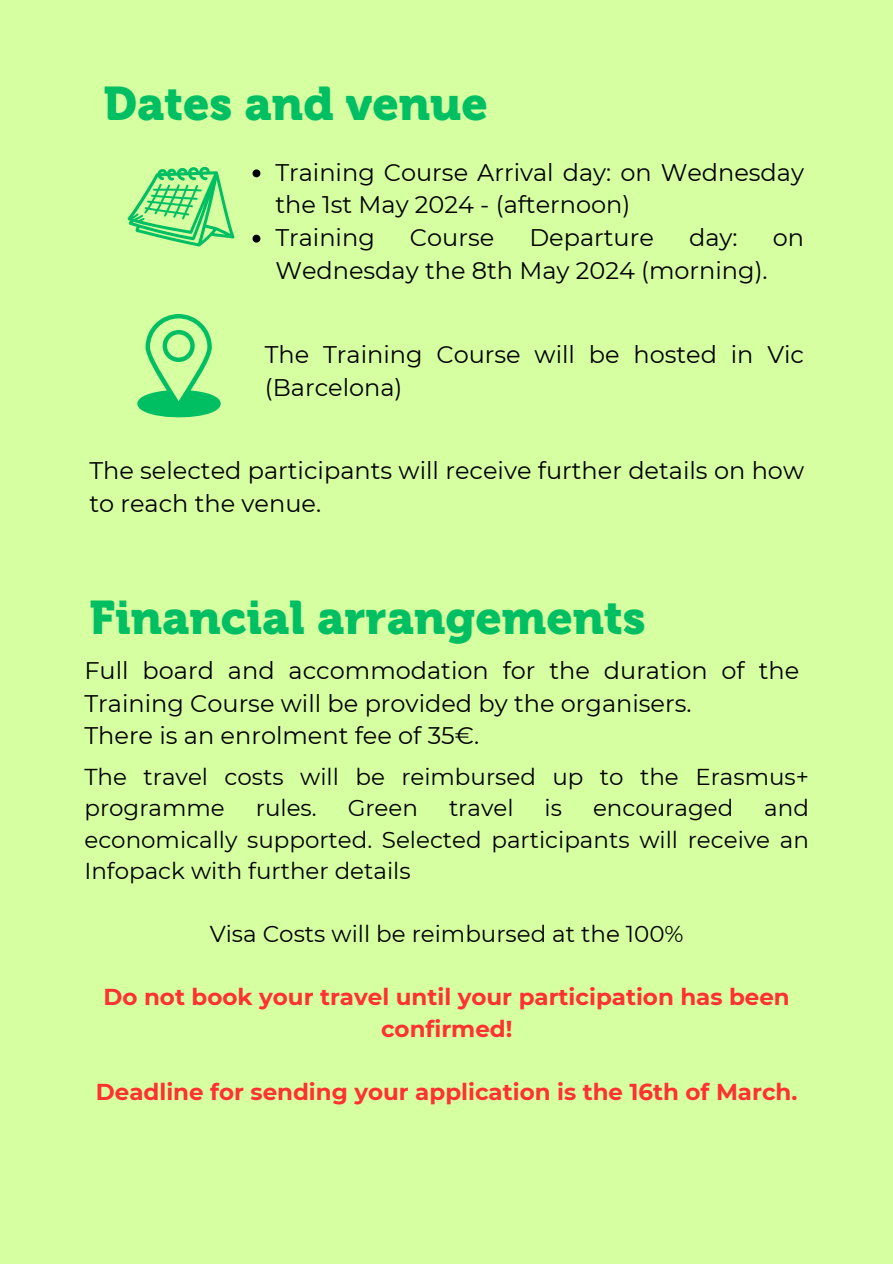
<style>
.page{position:relative;width:893px;height:1264px;background:#fff}
.page>*{position:absolute;margin:0;border:0;box-sizing:border-box;transform-origin:0 0}
.t1{font:46.8px "Museo 900";color:#00bf63}
.t2{font:24px/32.7px "Montserrat";color:#000}
.t3{font:22.95px/31.5px "Montserrat";color:#000}
.t4{font:700 22.95px/31.5px "Montserrat";color:#ff3131;text-align:center}
</style>
<div class="page">
<div style="left:0;top:0;width:892px;height:1263px;background:#d6ffa1"></div>
<svg style="left:127px;top:166px;width:107px;height:80px"></svg>
<svg style="left:137px;top:314px;width:83px;height:104px"></svg>
<svg style="left:252px;top:169px;width:8px;height:8px"></svg>
<svg style="left:252px;top:235px;width:8px;height:7px"></svg>
<p class="t1" style="left:104px;top:76px;width:386px">Dates and venue</p>
<h1 class="t2" style="left:275px;top:156px;width:530px">Training Course Arrival day: on Wednesday the 1st May 2024 - (afternoon)</h1>
<p class="t2" style="left:275px;top:221px;width:101px">Training</p>
<p class="t2" style="left:410px;top:221px;width:86px">Course</p>
<p class="t2" style="left:529px;top:221px;width:126px">Departure</p>
<p class="t2" style="left:689px;top:221px;width:50px">day:</p>
<p class="t2" style="left:772px;top:221px;width:33px">on</p>
<p class="t2" style="left:275px;top:254px;width:494px">Wednesday the 8th May 2024 (morning).</p>
<p class="t2" style="left:265px;top:338px;width:540px">The Training Course will be hosted in Vic (Barcelona)</p>
<p class="t2" style="left:89px;top:454px;width:716px">The selected participants will receive further details on how to reach the venue.</p>
<p class="t1" style="left:89px;top:590px;width:558px">Financial arrangements</p>
<p class="t2" style="left:84px;top:654px;width:716px">Full board and accommodation for the duration of the<br>Training Course will be provided by the organisers.</p>
<h1 class="t2" style="left:84px;top:719px;width:396px">There is an enrolment fee of 35€.</h1>
<p class="t3" style="left:84px;top:760px;width:726px">The travel costs will be reimbursed up to the Erasmus+ programme</p>
<p class="t3" style="left:84px;top:792px;width:726px;text-align:justify;text-indent:679px">and economically supported. Selected participants will receive an Infopack with further details</p>
<p class="t3" style="left:256px;top:792px;width:62px">rules.</p>
<p class="t3" style="left:347px;top:792px;width:72px">Green</p>
<p class="t3" style="left:449px;top:792px;width:66px">travel</p>
<p class="t3" style="left:544px;top:792px;width:19px">is</p>
<p class="t3" style="left:593px;top:792px;width:142px">encouraged</p>
<p class="t3" style="left:210px;top:918px;width:475px">Visa Costs will be reimbursed at the 100%</p>
<p class="t4" style="left:104px;top:981px;width:687px">Do not book your travel until your participation has been confirmed!</p>
<p class="t4" style="left:96px;top:1075px;width:703px">Deadline for sending your application is the 16th of March.</p>
</div>
